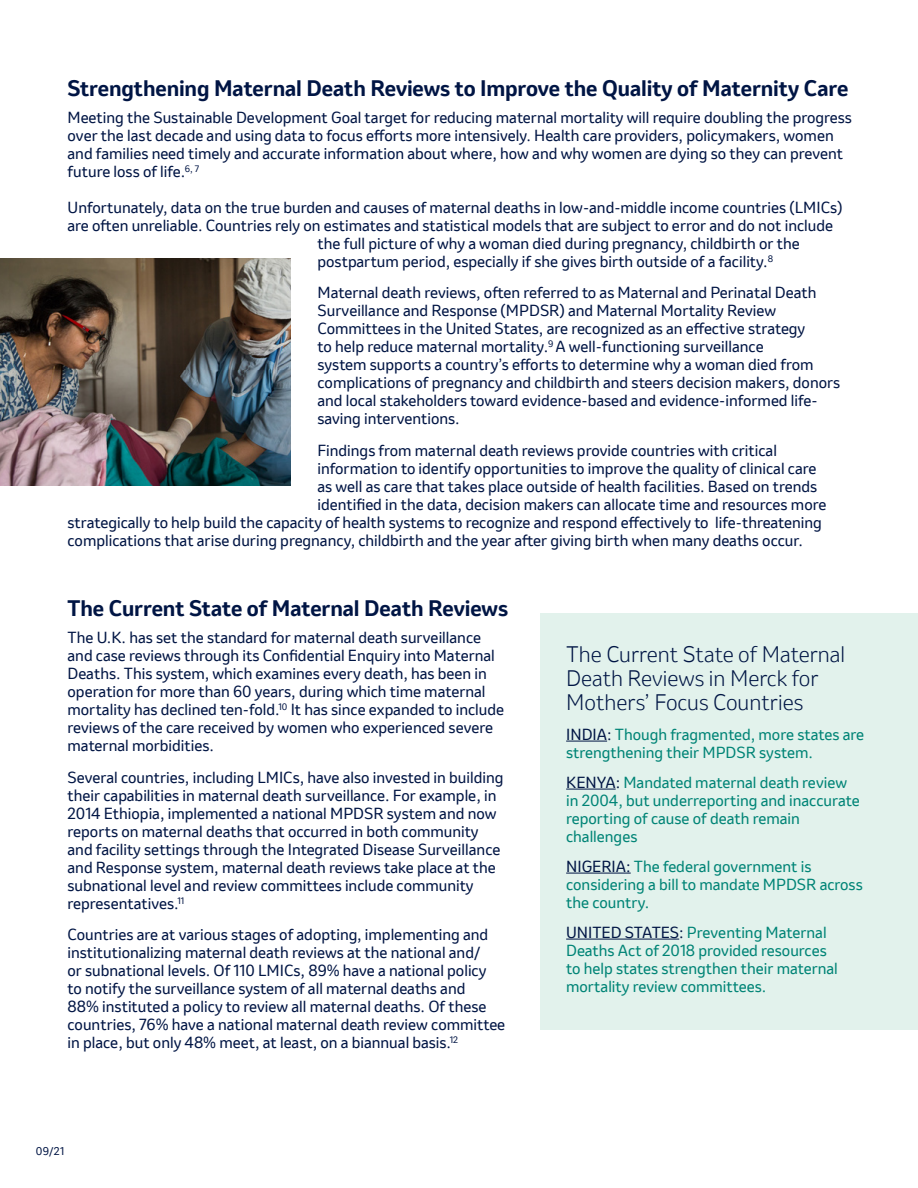
<style>
.page{position:relative;width:918px;height:1188px;background:#fff}
.page>*{position:absolute;margin:0;border:0;box-sizing:border-box;transform-origin:0 0}
.t1{font:700 21px "Invention";letter-spacing:-.005em;color:#001544}
.Normal_wrd_3{font:300 21px/24px "Invention";color:#001544}
.Normal_wrd_3-2{font:15px/18px "Invention";color:#001544}
.Normal_wrd_3-3{font:15px/18px "Invention";color:#008476}
.t2{font:10.5px "Invention";color:#001544}
.s1{color:#001544}
</style>
<div class="page">
<div style="left:541px;top:613px;width:377px;height:417px;background:#e2f2ec"></div>
<hr style="left:566px;top:741px;width:41px;height:1px;background:#001544">
<hr style="left:566px;top:789px;width:50px;height:1px;background:#001544">
<hr style="left:566px;top:873px;width:65px;height:1px;background:#001544">
<hr style="left:566px;top:939px;width:113px;height:1px;background:#001544">
<img style="left:0;top:259px;width:291px;height:227px">
<p class="t1" style="left:68px;top:73px;width:782px">Strengthening Maternal Death Reviews to Improve the Quality of Maternity Care</p>
<p class="Normal_wrd_3-2" style="left:68px;top:108px;width:786px">Meeting the Sustainable Development Goal target for reducing maternal mortality will require doubling the progress over the last decade and using data to focus efforts more intensively. Health care providers, policymakers, women and families need timely and accurate information about where, how and why women are dying so they can prevent future loss of life.<sup>6,</sup> <sup>7</sup></p>
<p class="Normal_wrd_3-2" style="left:68px;top:198px;width:777px">Unfortunately, data on the true burden and causes of maternal deaths in low-and-middle income countries (LMICs)</p>
<p class="Normal_wrd_3-2" style="left:68px;top:216px;width:767px">are often unreliable. Countries rely on estimates and statistical models that are subject to error and do not include</p>
<p class="Normal_wrd_3-2" style="left:318px;top:234px;width:484px">the full picture of why a woman died during pregnancy, childbirth or the</p>
<p class="Normal_wrd_3-2" style="left:318px;top:252px;width:457px">postpartum period, especially if she gives birth outside of a facility.<sup>8</sup></p>
<p class="Normal_wrd_3-2" style="left:318px;top:284px;width:524px">Maternal death reviews, often referred to as Maternal and Perinatal Death Surveillance and Response (MPDSR) and Maternal Mortality Review Committees in the United States, are recognized as an effective strategy<br>to help reduce maternal mortality.<sup>9</sup> A well-functioning surveillance<br>system supports a country’s efforts to determine why a woman died from complications of pregnancy and childbirth and steers decision makers, donors and local stakeholders toward evidence-based and evidence-informed life&shy;saving interventions.</p>
<p class="Normal_wrd_3-2" style="left:318px;top:441px;width:461px">Findings from maternal death reviews provide countries with critical</p>
<p class="Normal_wrd_3-2" style="left:318px;top:459px;width:500px">information to identify opportunities to improve the quality of clinical care</p>
<p class="Normal_wrd_3-2" style="left:318px;top:477px;width:501px">as well as care that takes place outside of health facilities. Based on trends</p>
<p class="Normal_wrd_3-2" style="left:318px;top:495px;width:510px">identified in the data, decision makers can allocate time and resources more</p>
<p class="Normal_wrd_3-2" style="left:68px;top:513px;width:756px">strategically to help build the capacity of health systems to recognize and respond effectively to life-threatening</p>
<p class="Normal_wrd_3-2" style="left:68px;top:531px;width:737px">complications that arise during pregnancy, childbirth and the year after giving birth when many deaths occur.</p>
<p class="t1" style="left:68px;top:593px;width:442px">The Current State of Maternal Death Reviews</p>
<p class="Normal_wrd_3-2" style="left:68px;top:629px;width:438px">The U.K. has set the standard for maternal death surveillance and case reviews through its Confidential Enquiry into Maternal Deaths. This system, which examines every death, has been in operation for more than 60 years, during which time maternal mortality has declined ten-fold.<sup>10</sup> It has since expanded to include reviews of the care received by women who experienced severe maternal morbidities.</p>
<p class="Normal_wrd_3-2" style="left:68px;top:768px;width:437px">Several countries, including LMICs, have also invested in building their capabilities in maternal death surveillance. For example, in 2014 Ethiopia, implemented a national MPDSR system and now reports on maternal deaths that occurred in both community and facility settings through the Integrated Disease Surveillance and Response system, maternal death reviews take place at the subnational level and review committees include community representatives.<sup>11</sup></p>
<p class="Normal_wrd_3-2" style="left:68px;top:926px;width:439px">Countries are at various stages of adopting, implementing and institutionalizing maternal death reviews at the national and/<br>or subnational levels. Of 110 LMICs, 89% have a national policy<br>to notify the surveillance system of all maternal deaths and<br>88% instituted a policy to review all maternal deaths. Of these countries, 76% have a national maternal death review committee in place, but only 48% meet, at least, on a biannual basis.<sup>12</sup></p>
<p class="t2" style="left:36px;top:1144px;width:30px">09/21</p>
<p class="Normal_wrd_3" style="left:566px;top:642px;width:281px">The Current State of Maternal<br>Death Reviews in Merck for<br>Mothers’ Focus Countries</p>
<p class="Normal_wrd_3-3" style="left:566px;top:725px;width:300px"><span class="s1">INDIA:</span> Though fragmented, more states are strengthening their MPDSR system.</p>
<p class="Normal_wrd_3-3" style="left:566px;top:773px;width:295px"><span class="s1">KENYA:</span> Mandated maternal death review in 2004, but underreporting and inaccurate reporting of cause of death remain challenges</p>
<p class="Normal_wrd_3-3" style="left:566px;top:857px;width:298px"><span class="s1">NIGERIA:</span> The federal government is considering a bill to mandate MPDSR across the country.</p>
<p class="Normal_wrd_3-3" style="left:566px;top:923px;width:273px"><span class="s1">UNITED STATES:</span> Preventing Maternal Deaths Act of 2018 provided resources to help states strengthen their maternal mortality review committees.</p>
</div>
